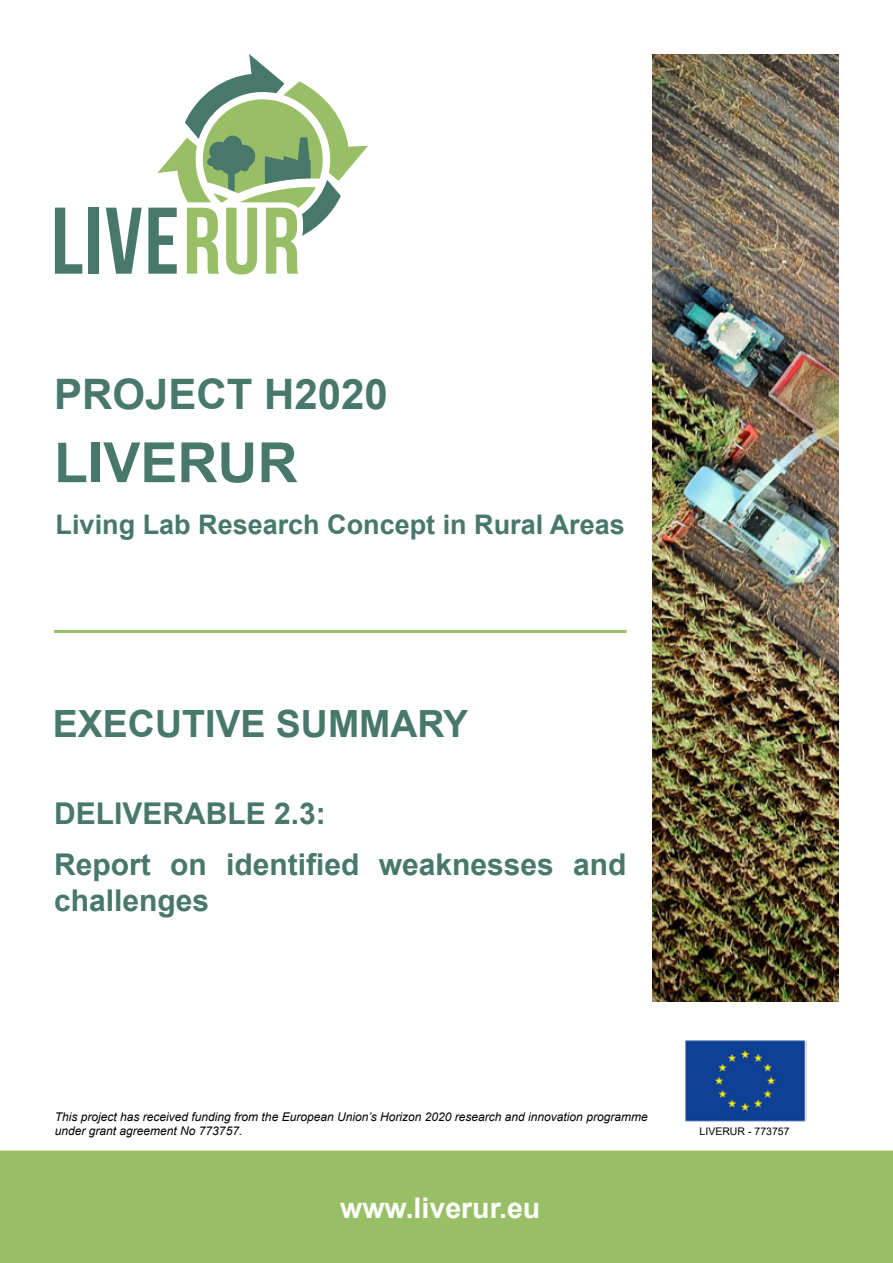
<style>
.page{position:relative;width:893px;height:1263px;background:#fff}
.page>*{position:absolute;margin:0;border:0;box-sizing:border-box;transform-origin:0 0}
.t1{font:700 55.5px "Arial";color:#47786b}
.t2{font:700 42px "Arial";color:#47786b}
.t3{font:700 37.5px "Arial";color:#47786b}
.t4{font:700 30px/36px "Arial";color:#47786b}
.t5{font:700 28.5px "Arial";color:#fff}
.t6{font:700 27px "Arial";color:#47786b}
.t7{font:italic 12px/14.4px "Arial";color:#000}
.t8{font:10.5px "Arial";color:#000}
</style>
<div class="page">
<hr style="left:54px;top:630px;width:572px;height:3px;background:#99bf66">
<svg style="left:55px;top:208px;width:27px;height:66px"></svg>
<div style="left:89px;top:208px;width:10px;height:66px;background:#47786b"></div>
<svg style="left:106px;top:208px;width:36px;height:66px"></svg>
<svg style="left:148px;top:54px;width:220px;height:221px"></svg>
<img style="left:685px;top:1040px;width:122px;height:82px">
<div style="left:1px;top:1151px;width:891px;height:111px;background:#99bf66"></div>
<div style="left:0;top:1150px;width:893px;height:113px;border:2px solid #99bf66"></div>
<img style="left:652px;top:55px;width:186px;height:946px">
<h2 class="t2" style="left:54px;top:365px;width:335px">PROJECT H2020</h2>
<h1 class="t1" style="left:54px;top:424px;width:245px">LIVERUR</h1>
<h3 class="t6" style="left:56px;top:505px;width:571px">Living Lab Research Concept in Rural Areas</h3>
<h3 class="t3" style="left:53px;top:698px;width:417px">EXECUTIVE SUMMARY</h3>
<h3 class="t4" style="left:54px;top:796px;width:273px">DELIVERABLE 2.3:</h3>
<h3 class="t4" style="left:54px;top:847px;width:574px">Report on identified weaknesses and challenges</h3>
<p class="t7" style="left:55px;top:1109px;width:594px">This project has received funding from the European Union’s Horizon 2020 research and innovation programme under grant agreement No 773757.</p>
<h3 class="t5" style="left:340px;top:1188px;width:202px">www.liverur.eu</h3>
<p class="t8" style="left:700px;top:1124px;width:91px">LIVERUR - 773757</p>
</div>
